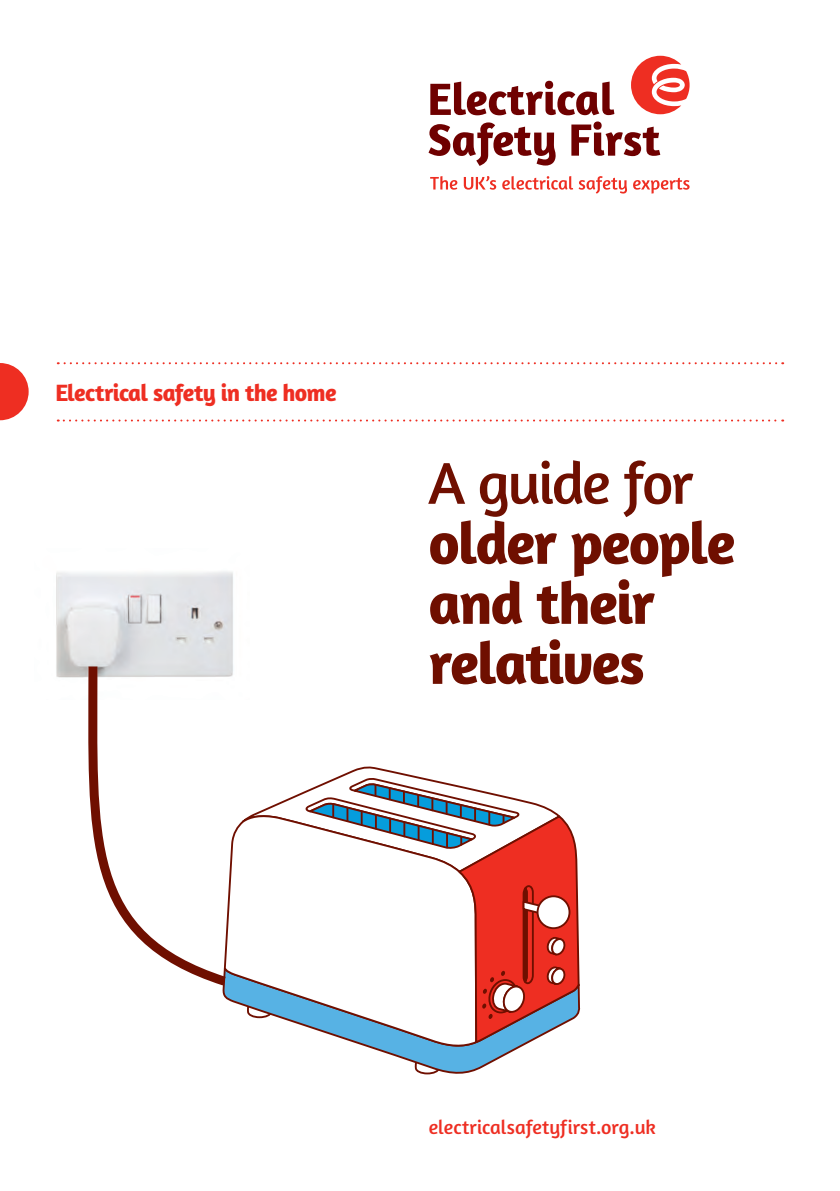
<style>
.page{position:relative;width:840px;height:1191px;background:#fff}
.page>*{position:absolute;margin:0;border:0;box-sizing:border-box;transform-origin:0 0}
.t1{font:700 60px/60px "Amaranth";letter-spacing:-.03em;color:#6f0f00}
.t2{font:700 24px "Amaranth";letter-spacing:-.03em;color:#ee2e22}
.t3{font:20px "Amaranth";color:#ee2e22}
.s1{font-weight:400}
</style>
<div class="page">
<svg style="left:222px;top:766px;width:359px;height:309px"></svg>
<img style="left:56px;top:571px;width:177px;height:107px">
<svg style="left:430px;top:81px;width:184px;height:34px"></svg>
<svg style="left:428px;top:122px;width:127px;height:44px"></svg>
<svg style="left:571px;top:121px;width:89px;height:35px"></svg>
<svg style="left:430px;top:176px;width:27px;height:14px"></svg>
<svg style="left:463px;top:176px;width:33px;height:14px"></svg>
<svg style="left:502px;top:176px;width:124px;height:18px"></svg>
<svg style="left:633px;top:178px;width:56px;height:16px"></svg>
<svg style="left:631px;top:56px;width:58px;height:58px"></svg>
<svg style="left:58px;top:419px;width:724px;height:2px"></svg>
<svg style="left:0;top:363px;width:29px;height:57px"></svg>
<svg style="left:58px;top:362px;width:713px;height:2px"></svg>
<svg style="left:84px;top:657px;width:151px;height:335px"></svg>
<p class="t2" style="left:55px;top:377px;width:282px">Electrical safety in the home</p>
<p class="t1" style="left:428px;top:451px;width:308px"><span class="s1">A guide for </span>older people and their relatives</p>
<p class="t3" style="left:428px;top:1115px;width:228px">electricalsafetyfirst.org.uk</p>
</div>
